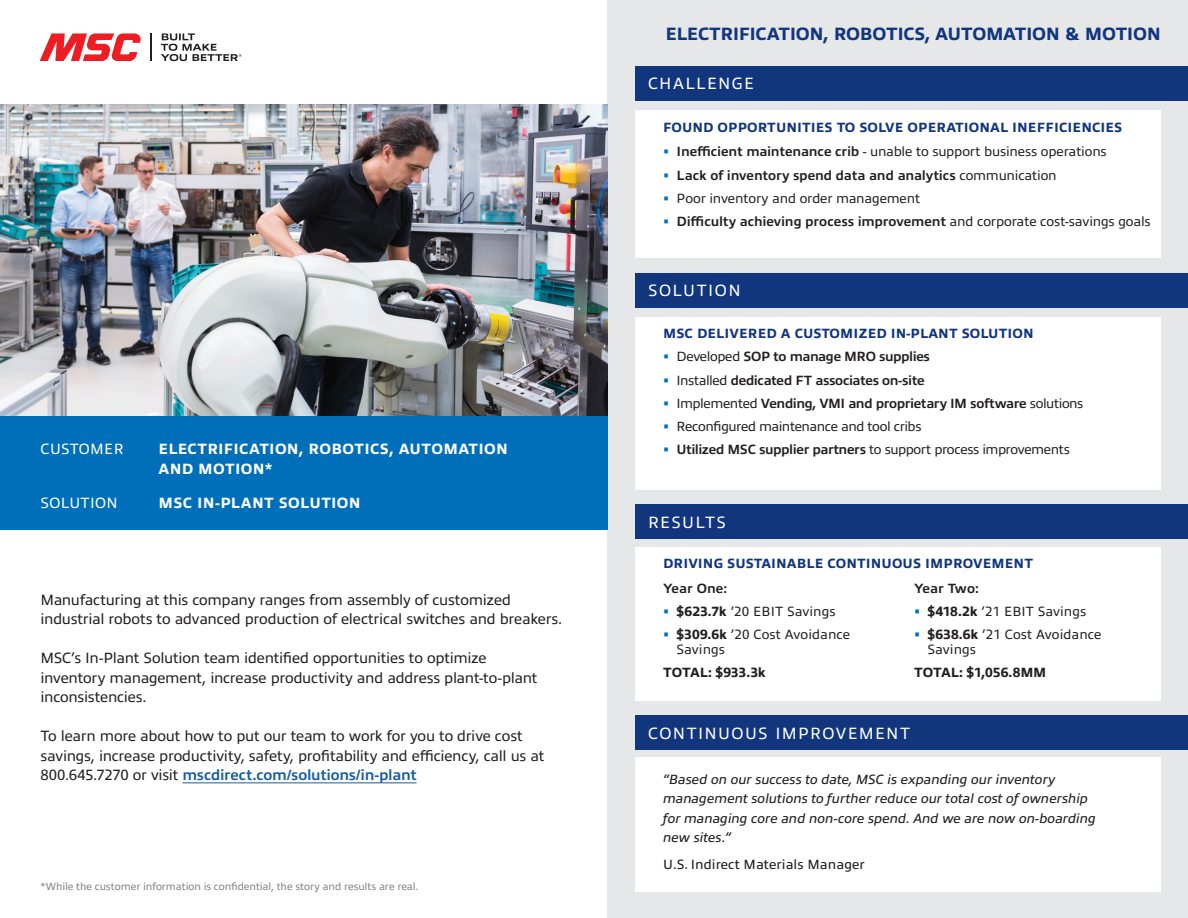
<style>
.page{position:relative;width:1188px;height:918px;background:#fff}
.page>*{position:absolute;margin:0;border:0;box-sizing:border-box;transform-origin:0 0}
.t1{font:800 18px "Allumi Std";letter-spacing:-.02em;color:#11367e}
.t2{font:16.5px "Allumi Std";letter-spacing:.085em;color:#fff}
.t3{font:15px/19.5px "Allumi Std";letter-spacing:-.015em;color:#231f20}
.t4{font:800 15px/20.2px "Allumi Std";letter-spacing:.02em;color:#fff}
.t5{font:15px "Allumi Std";letter-spacing:.025em;color:#fff}
.t6{font:700 13.5px "Allumi Std";letter-spacing:-.02em;color:#231f20}
.t7{font:13.5px/14.2px "Allumi Std";letter-spacing:-.01em;color:#231f20}
.t8{font:italic 13.5px/19.5px "Allumi Std";letter-spacing:-.005em;color:#231f20}
.t9{font:800 13.5px "Allumi Std";letter-spacing:.005em;color:#11367e}
.t10{font:13.5px "Allumi Std";letter-spacing:-.03em;color:#231f20}
.t11{font:800 13.5px "Allumi Std";letter-spacing:-.005em;color:#231f20}
.t12{font:13.5px "Allumi Std";letter-spacing:.005em;color:#231f20}
.t13{font:10.5px "Allumi Std";letter-spacing:-.005em;color:#808285}
.s1{font-weight:700;color:#175d9e}
.s2{font-size:18px;color:#006fba}
.s3{font-weight:700}
.s4{font-weight:400;font-size:18px;color:#006fba}
.s5{font-weight:400}
.s6{font-weight:800}
</style>
<div class="page">
<div style="left:608px;top:0;width:580px;height:918px;background:#e6e7e9"></div>
<img style="left:0;top:105px;width:608px;height:311px">
<div style="left:0;top:416px;width:608px;height:114px;background:#006fba"></div>
<div style="left:635px;top:110px;width:526px;height:148px;background:#fff"></div>
<div style="left:635px;top:547px;width:526px;height:154px;background:#fff"></div>
<div style="left:635px;top:757px;width:526px;height:135px;background:#fff"></div>
<div style="left:635px;top:317px;width:526px;height:172px;background:#fff"></div>
<svg style="left:40px;top:33px;width:101px;height:28px"></svg>
<hr style="left:150px;top:33px;width:2px;height:28px;background:#231f20">
<svg style="left:161px;top:33px;width:81px;height:28px"></svg>
<hr style="left:182px;top:782px;width:235px;height:1px;background:#175d9e">
<div style="left:635px;top:66px;width:553px;height:34px;background:#11367e"></div>
<div style="left:635px;top:273px;width:553px;height:35px;background:#11367e"></div>
<div style="left:635px;top:504px;width:553px;height:35px;background:#11367e"></div>
<div style="left:635px;top:715px;width:553px;height:35px;background:#11367e"></div>
<p class="t5" style="left:40px;top:440px;width:85px">CUSTOMER</p>
<p class="t4" style="left:159px;top:439px;width:351px">ELECTRIFICATION, ROBOTICS, AUTOMATION<br>AND MOTION*</p>
<p class="t5" style="left:40px;top:494px;width:79px">SOLUTION</p>
<p class="t4" style="left:159px;top:493px;width:204px">MSC IN-PLANT SOLUTION</p>
<p class="t3" style="left:40px;top:590px;width:523px">Manufacturing at this company ranges from assembly of customized industrial robots to advanced production of electrical switches and breakers.</p>
<p class="t3" style="left:40px;top:649px;width:499px">MSC’s In-Plant Solution team identified opportunities to optimize inventory management, increase productivity and address plant-to-plant inconsistencies.</p>
<p class="t3" style="left:40px;top:727px;width:505px">To learn more about how to put our team to work for you to drive cost savings, increase productivity, safety, profitability and efficiency, call us at<br>800.645.7270 or visit <span class="s1">mscdirect.com/solutions/in-plant</span></p>
<p class="t13" style="left:40px;top:881px;width:380px">*While the customer information is confidential, the story and results are real.</p>
<p class="t1" style="left:665px;top:24px;width:497px">ELECTRIFICATION, ROBOTICS, AUTOMATION &amp; MOTION</p>
<p class="t2" style="left:648px;top:74px;width:108px">CHALLENGE</p>
<p class="t9" style="left:663px;top:120px;width:461px">FOUND OPPORTUNITIES TO SOLVE OPERATIONAL INEFFICIENCIES</p>
<p class="t7" style="left:663px;top:145px;width:445px"><span class="s2">•</span> <span class="s3">Inefficient maintenance crib</span> - unable to support business operations</p>
<p class="t6" style="left:663px;top:168px;width:395px"><span class="s4">•</span> Lack of inventory spend data and analytics <span class="s5">communication</span></p>
<p class="t7" style="left:663px;top:191px;width:259px"><span class="s2">•</span> Poor inventory and order management</p>
<p class="t6" style="left:663px;top:214px;width:489px"><span class="s4">•</span> Difficulty achieving process improvement <span class="s5">and corporate cost-savings goals</span></p>
<p class="t2" style="left:648px;top:282px;width:94px">SOLUTION</p>
<p class="t9" style="left:663px;top:326px;width:372px">MSC DELIVERED A CUSTOMIZED IN-PLANT SOLUTION</p>
<p class="t6" style="left:663px;top:349px;width:268px"><span class="s4">•</span> <span class="s5">Developed</span> SOP to manage MRO supplies</p>
<p class="t6" style="left:663px;top:373px;width:263px"><span class="s4">•</span> <span class="s5">Installed</span> dedicated FT associates on-site</p>
<p class="t6" style="left:663px;top:396px;width:422px"><span class="s4">•</span> <span class="s5">Implemented</span> Vending, VMI and proprietary IM software <span class="s5">solutions</span></p>
<p class="t10" style="left:663px;top:419px;width:260px"><span class="s2">•</span> Reconfigured maintenance and tool cribs</p>
<p class="t7" style="left:663px;top:443px;width:408px"><span class="s2">•</span> <span class="s3">Utilized MSC supplier partners</span> to support process improvements</p>
<p class="t2" style="left:648px;top:513px;width:80px">RESULTS</p>
<p class="t9" style="left:663px;top:556px;width:371px">DRIVING SUSTAINABLE CONTINUOUS IMPROVEMENT</p>
<p class="t6" style="left:663px;top:581px;width:66px">Year One:</p>
<p class="t7" style="left:663px;top:604px;width:174px"><span class="s2">•</span> <span class="s6">$623.7k</span> ’20 EBIT Savings</p>
<p class="t7" style="left:677px;top:628px;width:175px;text-indent:-13px"><span class="s2">•</span> <span class="s6">$309.6k</span> ’20 Cost Avoidance<br>Savings</p>
<p class="t11" style="left:663px;top:665px;width:104px">TOTAL: $933.3k</p>
<p class="t6" style="left:914px;top:581px;width:66px">Year Two:</p>
<p class="t7" style="left:914px;top:604px;width:174px"><span class="s2">•</span> <span class="s6">$418.2k</span> ’21 EBIT Savings</p>
<p class="t7" style="left:928px;top:628px;width:175px;text-indent:-13px"><span class="s2">•</span> <span class="s6">$638.6k</span> ’21 Cost Avoidance<br>Savings</p>
<p class="t11" style="left:914px;top:665px;width:134px">TOTAL: $1,056.8MM</p>
<p class="t2" style="left:648px;top:724px;width:264px">CONTINUOUS IMPROVEMENT</p>
<p class="t8" style="left:663px;top:770px;width:434px">“Based on our success to date, MSC is expanding our inventory management solutions to further reduce our total cost of ownership for managing core and non-core spend. And we are now on-boarding new sites.”</p>
<p class="t12" style="left:663px;top:857px;width:203px">U.S. Indirect Materials Manager</p>
</div>
